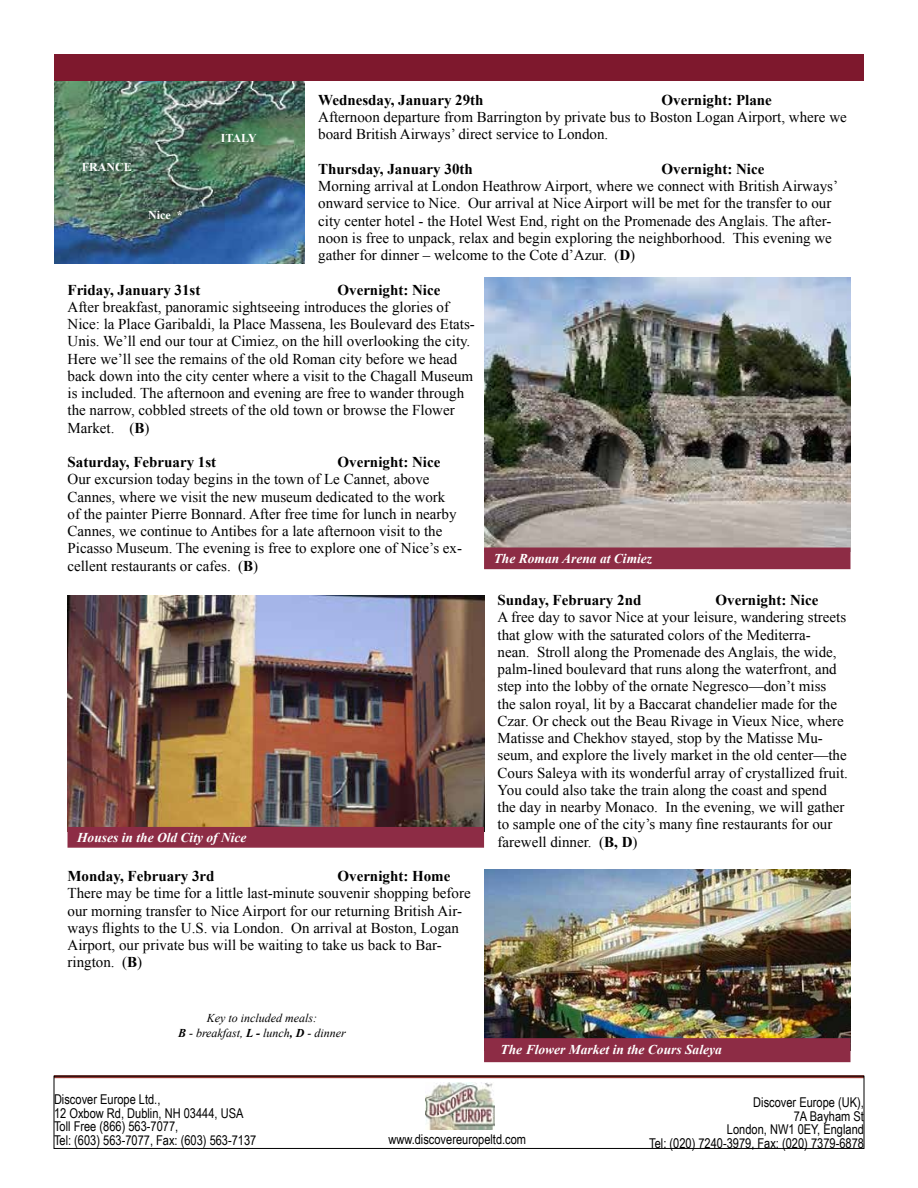
<style>
.page{position:relative;width:918px;height:1188px;background:#fff}
.page>*{position:absolute;margin:0;border:0;box-sizing:border-box;transform-origin:0 0}
.t1{font:15px/17.2px "Times New Roman";color:#000}
.t2{font:700 15px "Times New Roman";color:#000}
.t3{font:13.5px/13.5px "Arial Narrow";color:#000}
.t4{font:italic 700 13.5px "Times New Roman";color:#fff}
.t5{font:italic 12px/14.4px "Times New Roman";color:#000;text-align:center}
.t6{font:700 12px "Times New Roman";color:#fff}
.s1{font-weight:700}
</style>
<div class="page">
<img style="left:54px;top:80px;width:251px;height:184px">
<div style="left:54px;top:54px;width:810px;height:26px;background:#7e182d"></div>
<hr style="left:54px;top:1075px;width:810px;height:3px;background:#943731">
<img style="left:425px;top:1082px;width:70px;height:48px">
<img style="left:484px;top:278px;width:366px;height:270px">
<div style="left:484px;top:548px;width:366px;height:21px;background:#8d2c45"></div>
<img style="left:68px;top:596px;width:416px;height:231px">
<div style="left:68px;top:827px;width:416px;height:21px;background:#8d2c45;border:2px solid #8d2c45"></div>
<img style="left:484px;top:870px;width:366px;height:168px">
<div style="left:484px;top:1038px;width:366px;height:24px;background:#8d2c45;border:2px solid #8d2c45"></div>
<div style="left:54px;top:1076px;width:810px;height:72px;border:1px solid #000"></div>
<p class="t6" style="left:82px;top:159px;width:51px">FRANCE</p>
<p class="t6" style="left:148px;top:206px;width:36px">Nice *</p>
<p class="t6" style="left:221px;top:130px;width:38px">ITALY</p>
<p class="t2" style="left:318px;top:90px;width:167px">Wednesday, January 29th</p>
<p class="t2" style="left:662px;top:90px;width:112px">Overnight: Plane</p>
<p class="t1" style="left:318px;top:108px;width:530px">Afternoon departure from Barrington by private bus to Boston Logan Airport, where we board British Airways’ direct service to London.</p>
<p class="t2" style="left:318px;top:159px;width:156px">Thursday, January 30th</p>
<p class="t2" style="left:662px;top:159px;width:104px">Overnight: Nice</p>
<p class="t1" style="left:318px;top:177px;width:521px">Morning arrival at London Heathrow Airport, where we connect with British Airways’ onward service to Nice. Our arrival at Nice Airport will be met for the transfer to our city center hotel - the Hotel West End, right on the Promenade des Anglais. The after&shy;noon is free to unpack, relax and begin exploring the neighborhood. This evening we gather for dinner – welcome to the Cote d’Azur. (<span class="s1">D</span>)</p>
<p class="t2" style="left:68px;top:279px;width:134px">Friday, January 31st</p>
<p class="t2" style="left:338px;top:279px;width:104px">Overnight: Nice</p>
<p class="t1" style="left:68px;top:298px;width:409px">After breakfast, panoramic sightseeing introduces the glories of Nice: la Place Garibaldi, la Place Massena, les Boulevard des Etats-Unis. We’ll end our tour at Cimiez, on the hill overlooking the city.<br>Here we’ll see the remains of the old Roman city before we head back down into the city center where a visit to the Chagall Museum is included. The afternoon and evening are free to wander through the narrow, cobbled streets of the old town or browse the Flower Market. (<span class="s1">B</span>)</p>
<p class="t2" style="left:68px;top:452px;width:150px">Saturday, February 1st</p>
<p class="t2" style="left:338px;top:452px;width:104px">Overnight: Nice</p>
<p class="t1" style="left:68px;top:471px;width:396px">Our excursion today begins in the town of Le Cannet, above Cannes, where we visit the new museum dedicated to the work<br>of the painter Pierre Bonnard. After free time for lunch in nearby Cannes, we continue to Antibes for a late afternoon visit to the Picasso Museum. The evening is free to explore one of Nice’s ex&shy;cellent restaurants or cafes. (<span class="s1">B</span>)</p>
<p class="t4" style="left:77px;top:829px;width:171px">Houses in the Old City of Nice</p>
<p class="t2" style="left:68px;top:866px;width:149px">Monday, February 3rd</p>
<p class="t2" style="left:338px;top:866px;width:114px">Overnight: Home</p>
<p class="t1" style="left:68px;top:885px;width:405px">There may be time for a little last-minute souvenir shopping before our morning transfer to Nice Airport for our returning British Air&shy;ways flights to the U.S. via London. On arrival at Boston, Logan Airport, our private bus will be waiting to take us back to Bar&shy;rington. (<span class="s1">B</span>)</p>
<p class="t5" style="left:178px;top:1011px;width:169px">Key to included meals:<br><span class="s1">B</span> - breakfast, <span class="s1">L -</span> lunch<span class="s1">, D</span> - dinner</p>
<p class="t4" style="left:494px;top:549px;width:160px">The Roman Arena at Cimiez</p>
<p class="t2" style="left:498px;top:590px;width:145px">Sunday, February 2nd</p>
<p class="t2" style="left:716px;top:590px;width:104px">Overnight: Nice</p>
<p class="t1" style="left:498px;top:609px;width:352px">A free day to savor Nice at your leisure, wandering streets that glow with the saturated colors of the Mediterra-<br>nean. Stroll along the Promenade des Anglais, the wide, palm-lined boulevard that runs along the waterfront, and step into the lobby of the ornate Negresco—don’t miss the salon royal, lit by a Baccarat chandelier made for the Czar. Or check out the Beau Rivage in Vieux Nice, where Matisse and Chekhov stayed, stop by the Matisse Mu&shy;seum, and explore the lively market in the old center—the Cours Saleya with its wonderful array of crystallized fruit.<br>You could also take the train along the coast and spend the day in nearby Monaco. In the evening, we will gather to sample one of the city’s many fine restaurants for our farewell dinner. (<span class="s1">B, D</span>)</p>
<p class="t4" style="left:501px;top:1040px;width:223px">The Flower Market in the Cours Saleya</p>
<p class="t3" style="left:54px;top:1092px;width:204px">Discover Europe Ltd.,<br>12 Oxbow Rd, Dublin, NH 03444, USA<br>Toll Free (866) 563-7077,<br>Tel: (603) 563-7077, Fax: (603) 563-7137</p>
<p class="t3" style="left:649px;top:1095px;width:216px;text-align:right">Discover Europe (UK),<br>7A Bayham St<br>London, NW1 0EY, England<br>Tel: (020) 7240-3979, Fax: (020) 7379-6878</p>
<p class="t3" style="left:388px;top:1132px;width:139px">www.discovereuropeltd.com</p>
</div>
